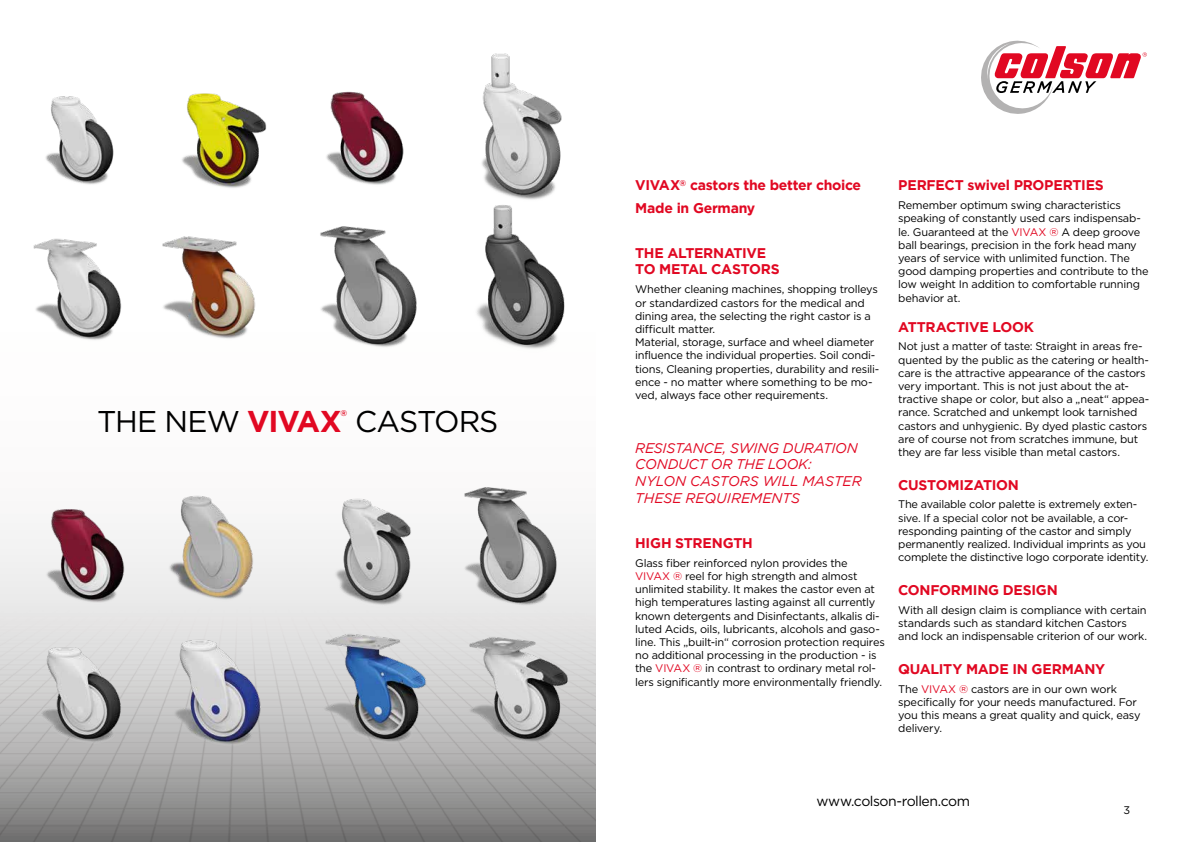
<style>
.page{position:relative;width:1191px;height:842px;background:#fff}
.page>*{position:absolute;margin:0;border:0;box-sizing:border-box;transform-origin:0 0}
.t1{font:30px "Gotham";letter-spacing:-.03em;color:#000}
.t2{font:700 14px/22.5px "Gotham";letter-spacing:-.02em;color:#e10822}
.t3{font:italic 14px/16.8px "Gotham";letter-spacing:-.01em;color:#e10822}
.t4{font:14px "Gotham";letter-spacing:-.035em;color:#000}
.t5{font:11px/13.2px "Gotham";letter-spacing:-.02em;color:#000}
.t6{font:700 8.2px "Gotham";color:#e10822}
.s1{font-weight:700;color:#e10822}
.s2{color:#e10822}
</style>
<div class="page">
<svg style="left:0;top:530px;width:595px;height:312px;background:#9b9a9a"></svg>
<img style="left:45px;top:96px;width:69px;height:89px">
<img style="left:482px;top:53px;width:80px;height:147px">
<img style="left:182px;top:93px;width:85px;height:95px">
<img style="left:326px;top:91px;width:78px;height:94px">
<img style="left:33px;top:238px;width:89px;height:102px">
<img style="left:162px;top:236px;width:94px;height:103px">
<img style="left:320px;top:226px;width:97px;height:121px">
<img style="left:476px;top:205px;width:89px;height:144px">
<img style="left:0;top:509px;width:152px;height:116px">
<img style="left:141px;top:495px;width:154px;height:123px">
<img style="left:297px;top:498px;width:157px;height:128px">
<img style="left:433px;top:487px;width:148px;height:128px">
<img style="left:0;top:638px;width:135px;height:128px">
<img style="left:135px;top:630px;width:160px;height:140px">
<img style="left:296px;top:626px;width:158px;height:133px">
<img style="left:424px;top:629px;width:157px;height:139px">
<svg style="left:981px;top:41px;width:165px;height:73px"></svg>
<p class="t6" style="left:340px;top:409px;width:8px">®</p>
<h1 class="t1" style="left:97px;top:405px;width:403px">THE NEW <span class="s1">VIVAX</span> CASTORS</h1>
<p class="t2" style="left:635px;top:174px;width:227px">VIVAX<sup>®</sup> castors the better choice<br>Made in Germany</p>
<p class="t2" style="left:635px;top:244px;width:146px;line-height:16.8px">THE ALTERNATIVE<br>TO METAL CASTORS</p>
<p class="t5" style="left:635px;top:283px;width:246px">Whether cleaning machines, shopping trolleys or standardized castors for the medical and dining area, the selecting the right castor is a difficult matter.<br>Material, storage, surface and wheel diameter influence the individual properties. Soil condi&shy;tions, Cleaning properties, durability and resili&shy;ence - no matter where something to be mo&shy;ved, always face other requirements.</p>
<p class="t3" style="left:635px;top:439px;width:228px">RESISTANCE, SWING DURATION<br>CONDUCT OR THE LOOK:<br>NYLON CASTORS WILL MASTER<br>THESE REQUIREMENTS</p>
<p class="t2" style="left:635px;top:531px;width:119px">HIGH STRENGTH</p>
<p class="t5" style="left:635px;top:556px;width:251px">Glass fiber reinforced nylon provides the <span class="s2">VIVAX ®</span> reel for high strength and almost unlimited stability. It makes the castor even at high temperatures lasting against all currently known detergents and Disinfectants, alkalis di&shy;luted Acids, oils, lubricants, alcohols and gaso&shy;line. This „built-in“ corrosion protection requires no additional processing in the production - is the <span class="s2">VIVAX ®</span> in contrast to ordinary metal rol&shy;lers significantly more environmentally friendly.</p>
<p class="t2" style="left:898px;top:174px;width:207px">PERFECT swivel PROPERTIES</p>
<p class="t5" style="left:898px;top:198px;width:252px">Remember optimum swing characteristics speaking of constantly used cars indispensab&shy;le. Guaranteed at the <span class="s2">VIVAX ®</span> A deep groove ball bearings, precision in the fork head many years of service with unlimited function. The good damping properties and contribute to the low weight In addition to comfortable running behavior at.</p>
<p class="t2" style="left:898px;top:315px;width:137px">ATTRACTIVE LOOK</p>
<p class="t5" style="left:898px;top:340px;width:252px">Not just a matter of taste: Straight in areas fre&shy;quented by the public as the catering or health&shy;care is the attractive appearance of the castors very important. This is not just about the at&shy;tractive shape or color, but also a „neat“ appea&shy;rance. Scratched and unkempt look tarnished castors and unhygienic. By dyed plastic castors are of course not from scratches immune, but they are far less visible than metal castors.</p>
<p class="t2" style="left:898px;top:473px;width:122px">CUSTOMIZATION</p>
<p class="t5" style="left:898px;top:498px;width:252px">The available color palette is extremely exten&shy;sive. If a special color not be available, a cor&shy;responding painting of the castor and simply permanently realized. Individual imprints as you complete the distinctive logo corporate identity.</p>
<p class="t2" style="left:898px;top:578px;width:161px">CONFORMING DESIGN</p>
<p class="t5" style="left:898px;top:603px;width:250px">With all design claim is compliance with certain standards such as standard kitchen Castors and lock an indispensable criterion of our work.</p>
<p class="t2" style="left:898px;top:657px;width:208px">QUALITY MADE IN GERMANY</p>
<p class="t5" style="left:898px;top:682px;width:244px">The <span class="s2">VIVAX ®</span> castors are in our own work specifically for your needs manufactured. For you this means a great quality and quick, easy delivery.</p>
<p class="t4" style="left:816px;top:793px;width:155px">www.colson-rollen.com</p>
<p class="t5" style="left:1123px;top:803px;width:8px">3</p>
</div>
